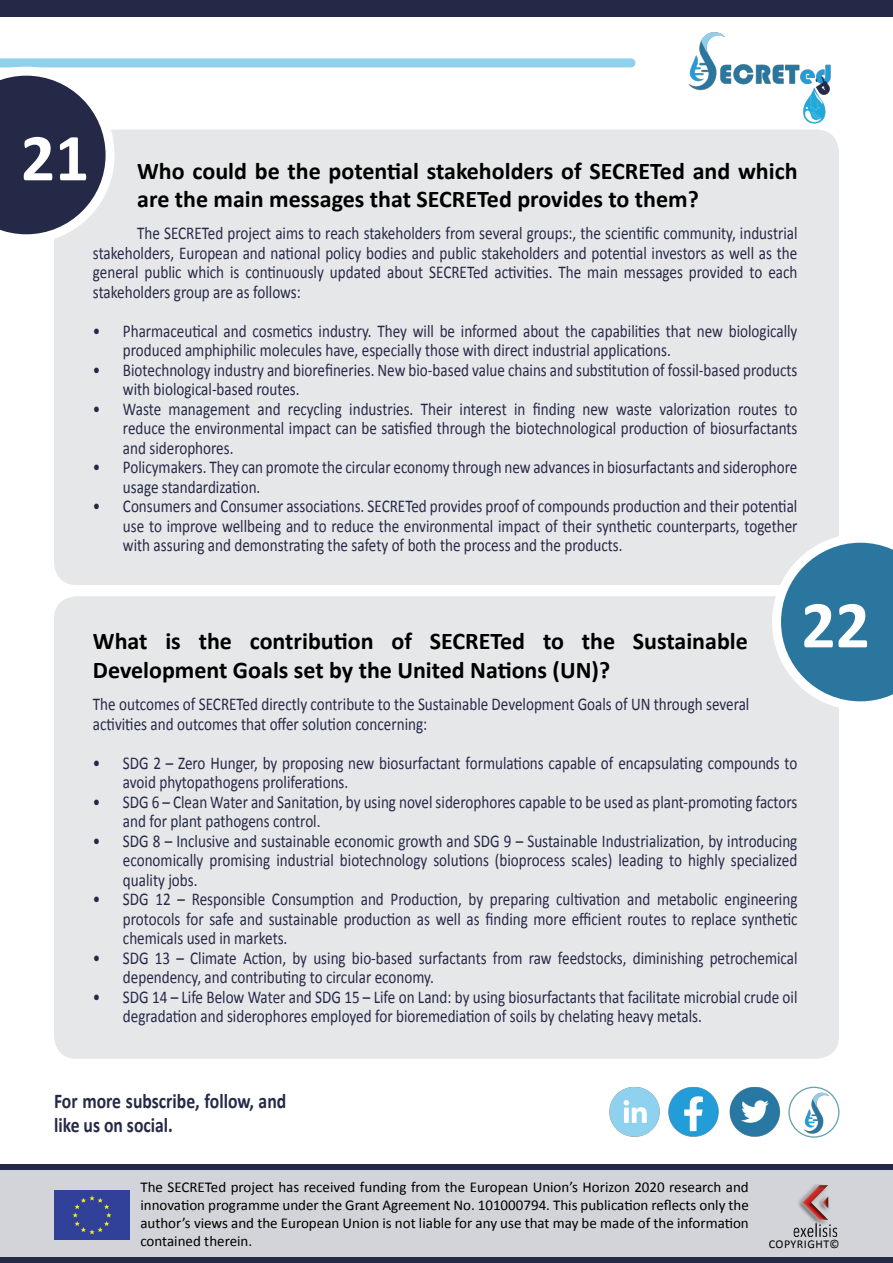
<style>
.page{position:relative;width:893px;height:1263px;background:#fff}
.page>*{position:absolute;margin:0;border:0;box-sizing:border-box;transform-origin:0 0}
.t1{font:700 67.5px "Calibri";color:#fff}
.t2{font:700 24px/28.8px "Calibri";color:#000}
.t3{font:700 21px/24px "Calibri";color:#252948;scale:.84 1}
.t4{font:18px/19.5px "Calibri";color:#252948;scale:.84 1}
.t5{font:15px/18px "Calibri";color:#000;text-align:justify}
.t6{font:12px "Calibri";letter-spacing:.04em;color:#000}
</style>
<div class="page">
<div style="left:0;top:0;width:893px;height:17px;background:#252948"></div>
<div style="left:0;top:58px;width:631px;height:9px;background:#8fd0ed"></div>
<img style="left:688px;top:32px;width:143px;height:92px">
<img style="left:609px;top:1087px;width:51px;height:50px">
<img style="left:729px;top:1087px;width:52px;height:50px">
<img style="left:668px;top:1087px;width:51px;height:50px">
<svg style="left:789px;top:1087px;width:50px;height:50px"></svg>
<div style="left:788px;top:1087px;width:51px;height:51px;border:1px solid #69a4ae;border-radius:50%"></div>
<img style="left:797px;top:1093px;width:40px;height:40px">
<div style="left:0;top:1164px;width:893px;height:99px;background:#252948"></div>
<div style="left:0;top:1170px;width:893px;height:87px;background:#d3d4da"></div>
<div style="left:54px;top:1190px;width:76px;height:50px;background:#314199"></div>
<img style="left:793px;top:1184px;width:45px;height:53px">
<div style="left:54px;top:129px;width:785px;height:456px;background:#e6e7e8;border-radius:22px"></div>
<svg style="left:0;top:67px;width:115px;height:172px"></svg>
<div style="left:54px;top:596px;width:785px;height:463px;background:#e6e7e8;border-radius:22px"></div>
<svg style="left:772px;top:536px;width:121px;height:172px"></svg>
<h1 class="t1" style="left:21px;top:115px;width:70px">21</h1>
<h2 class="t2" style="left:137px;top:156px;width:662px">Who could be the potential stakeholders of SECRETed and which are the main messages that SECRETed provides to them?</h2>
<p class="t4" style="left:93px;top:224px;width:840px;text-align:justify;text-indent:44px">The SECRETed project aims to reach stakeholders from several groups:, the scientific community, industrial stakeholders, European and national policy bodies and public stakeholders and potential investors as well as the general public which is continuously updated about SECRETed activities. The main messages provided to each stakeholders group are as follows:</p>
<p class="t4" style="left:123px;top:321px;width:804px;text-indent:-30px">• Pharmaceutical and cosmetics industry. They will be informed about the capabilities that new biologically produced amphiphilic molecules have, especially those with direct industrial applications.</p>
<p class="t4" style="left:123px;top:360px;width:804px;text-indent:-30px">• Biotechnology industry and biorefineries. New bio-based value chains and substitution of fossil-based products with biological-based routes.</p>
<p class="t4" style="left:123px;top:399px;width:804px;text-align:justify;text-indent:-30px">• Waste management and recycling industries. Their interest in finding new waste valorization routes to reduce the environmental impact can be satisfied through the biotechnological production of biosurfactants and siderophores.</p>
<p class="t4" style="left:123px;top:458px;width:804px;text-indent:-30px">• Policymakers. They can promote the circular economy through new advances in biosurfactants and siderophore usage standardization.</p>
<p class="t4" style="left:123px;top:497px;width:805px;text-align:justify;text-indent:-30px">• Consumers and Consumer associations. SECRETed provides proof of compounds production and their potential use to improve wellbeing and to reduce the environmental impact of their synthetic counterparts, together with assuring and demonstrating the safety of both the process and the products.</p>
<h2 class="t2" style="left:93px;top:627px;width:656px">What is the contribution of SECRETed to the Sustainable<br>Development Goals set by the United Nations (UN)?</h2>
<h1 class="t1" style="left:801px;top:582px;width:70px">22</h1>
<p class="t4" style="left:93px;top:695px;width:783px">The outcomes of SECRETed directly contribute to the Sustainable Development Goals of UN through several activities and outcomes that offer solution concerning:</p>
<p class="t4" style="left:123px;top:753px;width:804px;text-indent:-30px">• SDG 2 – Zero Hunger, by proposing new biosurfactant formulations capable of encapsulating compounds to avoid phytopathogens proliferations.</p>
<p class="t4" style="left:123px;top:792px;width:804px;text-indent:-30px">• SDG 6 – Clean Water and Sanitation, by using novel siderophores capable to be used as plant-promoting factors and for plant pathogens control.</p>
<p class="t4" style="left:123px;top:831px;width:804px;text-align:justify;text-indent:-30px">• SDG 8 – Inclusive and sustainable economic growth and SDG 9 – Sustainable Industrialization, by introducing economically promising industrial biotechnology solutions (bioprocess scales) leading to highly specialized quality jobs.</p>
<p class="t4" style="left:123px;top:889px;width:804px;text-align:justify;text-indent:-30px">• SDG 12 – Responsible Consumption and Production, by preparing cultivation and metabolic engineering protocols for safe and sustainable production as well as finding more efficient routes to replace synthetic chemicals used in markets.</p>
<p class="t4" style="left:123px;top:948px;width:804px;text-indent:-30px">• SDG 13 – Climate Action, by using bio-based surfactants from raw feedstocks, diminishing petrochemical dependency, and contributing to circular economy.</p>
<p class="t4" style="left:123px;top:987px;width:804px;text-indent:-30px">• SDG 14 – Life Below Water and SDG 15 – Life on Land: by using biosurfactants that facilitate microbial crude oil degradation and siderophores employed for bioremediation of soils by chelating heavy metals.</p>
<p class="t3" style="left:54px;top:1089px;width:278px">For more subscribe, follow, and like us on social.</p>
<p class="t5" style="left:140px;top:1178px;width:610px">The SECRETed project has received funding from the European Union’s Horizon 2020 research and innovation programme under the Grant Agreement No. 101000794. This publication reflects only the author’s views and the European Union is not liable for any use that may be made of the information contained therein.</p>
<p class="t6" style="left:769px;top:1237px;width:72px">COPYRIGHT©</p>
</div>
